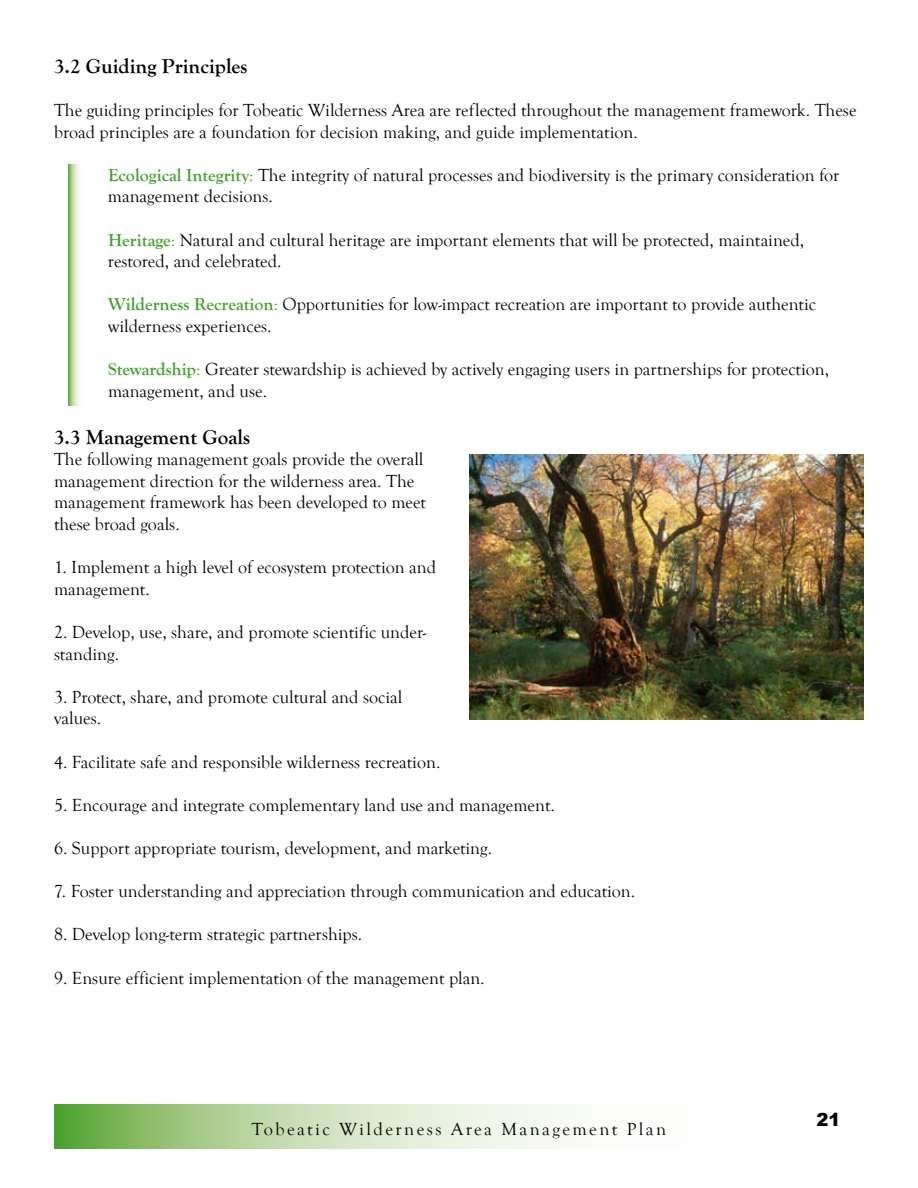
<style>
.page{position:relative;width:918px;height:1188px;background:#fff}
.page>*{position:absolute;margin:0;border:0;box-sizing:border-box;transform-origin:0 0}
.t1{font:700 21px "Goudy Old Style T";color:#000}
.t2{font:18px/21.6px "Goudy Old Style T";color:#000}
.t3{font:18px "Goudy Old Style T";letter-spacing:.13em;color:#000}
.t4{font:900 18px "Arial";color:#000}
.s1{font-weight:700;color:#45a12b}
.s2{color:#45a12b}
</style>
<div class="page">
<svg style="left:54px;top:1105px;width:515px;height:44px;background:#bed9ab"></svg>
<img style="left:470px;top:455px;width:394px;height:264px">
<svg style="left:68px;top:164px;width:12px;height:241px"></svg>
<p class="t1" style="left:54px;top:54px;width:195px">3.2 Guiding Principles</p>
<p class="t2" style="left:54px;top:100px;width:804px">The guiding principles for Tobeatic Wilderness Area are reflected throughout the management framework. These broad principles are a foundation for decision making, and guide implementation.</p>
<p class="t2" style="left:108px;top:164px;width:733px"><span class="s1">Ecological Integrity</span><span class="s2">:</span> The integrity of natural processes and biodiversity is the primary consideration for management decisions.</p>
<p class="t2" style="left:108px;top:229px;width:698px"><span class="s1">Heritage</span><span class="s2">:</span> Natural and cultural heritage are important elements that will be protected, maintained, restored, and celebrated.</p>
<p class="t2" style="left:108px;top:294px;width:709px"><span class="s1">Wilderness Recreation</span><span class="s2">:</span> Opportunities for low-impact recreation are important to provide authentic wilderness experiences.</p>
<p class="t2" style="left:108px;top:359px;width:723px"><span class="s1">Stewardship</span><span class="s2">:</span> Greater stewardship is achieved by actively engaging users in partnerships for protection, management, and use.</p>
<p class="t1" style="left:54px;top:425px;width:197px">3.3 Management Goals</p>
<p class="t2" style="left:54px;top:449px;width:373px">The following management goals provide the overall management direction for the wilderness area. The management framework has been developed to meet these broad goals.</p>
<p class="t2" style="left:54px;top:557px;width:384px">1. Implement a high level of ecosystem protection and management.</p>
<p class="t2" style="left:54px;top:622px;width:374px">2. Develop, use, share, and promote scientific under&shy;standing.</p>
<p class="t2" style="left:54px;top:686px;width:350px">3. Protect, share, and promote cultural and social values.</p>
<p class="t2" style="left:54px;top:751px;width:388px">4. Facilitate safe and responsible wilderness recreation.</p>
<p class="t2" style="left:54px;top:794px;width:502px">5. Encourage and integrate complementary land use and management.</p>
<p class="t2" style="left:54px;top:838px;width:440px">6. Support appropriate tourism, development, and marketing.</p>
<p class="t2" style="left:54px;top:881px;width:583px">7. Foster understanding and appreciation through communication and education.</p>
<p class="t2" style="left:54px;top:924px;width:310px">8. Develop long-term strategic partnerships.</p>
<p class="t2" style="left:54px;top:967px;width:432px">9. Ensure efficient implementation of the management plan.</p>
<p class="t3" style="left:252px;top:1119px;width:416px">Tobeatic Wilderness Area Management Plan</p>
<p class="t4" style="left:816px;top:1106px;width:26px">21</p>
</div>
